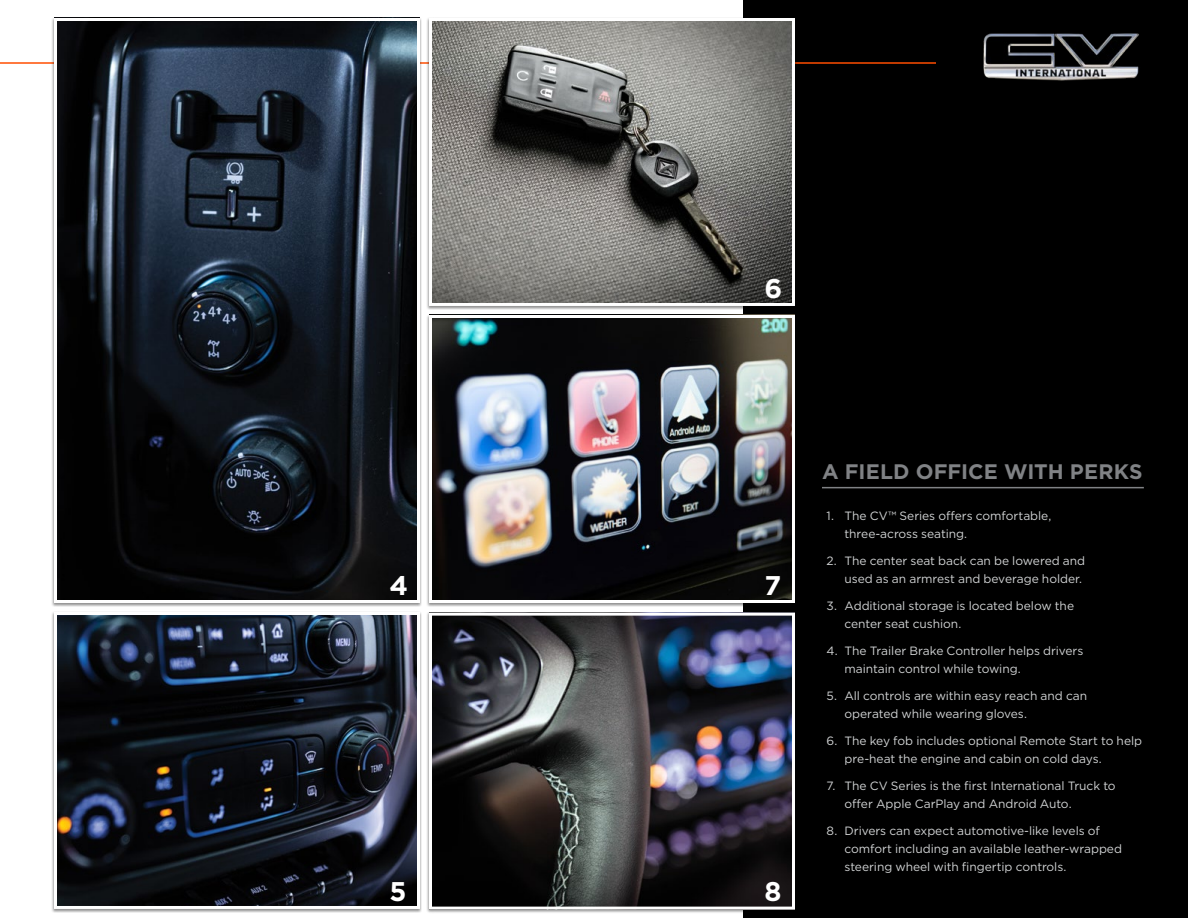
<style>
.page{position:relative;width:1188px;height:918px;background:#fff}
.page>*{position:absolute;margin:0;border:0;box-sizing:border-box;transform-origin:0 0}
.t1{font:700 27px "Gotham";color:#fff}
.t2{font:700 21px "Gotham";color:#808285}
.t3{font:12px/18px "Gotham";letter-spacing:-.005em;color:#d1d3d4}
</style>
<div class="page">
<div style="left:743px;top:0;width:445px;height:918px;background:#000"></div>
<hr style="left:822px;top:487px;width:322px;height:1px;background:#808285">
<hr style="left:0;top:62px;width:936px;height:2px;background:#ff4e00">
<img style="left:983px;top:33px;width:156px;height:48px">
<div style="left:52px;top:611px;width:370px;height:302px;background:#000;opacity:.45"></div>
<img style="left:58px;top:616px;width:358px;height:289px">
<div style="left:54px;top:612px;width:366px;height:297px;border:3px solid #fff"></div>
<img style="left:58px;top:22px;width:358px;height:577px">
<div style="left:54px;top:18px;width:366px;height:585px;border:3px solid #fff"></div>
<div style="left:427px;top:612px;width:370px;height:301px;background:#000;opacity:.45"></div>
<img style="left:433px;top:617px;width:358px;height:289px">
<div style="left:429px;top:613px;width:366px;height:297px;border:3px solid #fff"></div>
<div style="left:427px;top:314px;width:370px;height:293px;background:#000;opacity:.45"></div>
<img style="left:433px;top:319px;width:358px;height:280px">
<div style="left:429px;top:315px;width:366px;height:288px;border:3px solid #fff"></div>
<div style="left:427px;top:17px;width:370px;height:293px;background:#000;opacity:.45"></div>
<img style="left:433px;top:22px;width:358px;height:280px">
<div style="left:429px;top:18px;width:366px;height:288px;border:3px solid #fff"></div>
<h1 class="t1" style="left:764px;top:271px;width:19px">6</h1>
<h1 class="t1" style="left:389px;top:567px;width:20px">4</h1>
<h1 class="t1" style="left:764px;top:567px;width:18px">7</h1>
<h1 class="t1" style="left:389px;top:873px;width:19px">5</h1>
<h1 class="t1" style="left:764px;top:874px;width:19px">8</h1>
<h2 class="t2" style="left:822px;top:458px;width:322px">A FIELD OFFICE WITH PERKS</h2>
<p class="t3" style="left:844px;top:506px;width:208px;text-indent:-18px">1. The CV™ Series offers comfortable, three-across seating.</p>
<p class="t3" style="left:826px;top:551px;width:260px;text-align:right">2. The center seat back can be lowered and used as an armrest and beverage holder.</p>
<p class="t3" style="left:844px;top:596px;width:231px;text-indent:-18px">3. Additional storage is located below the center seat cushion.</p>
<p class="t3" style="left:844px;top:641px;width:240px;text-indent:-18px">4. The Trailer Brake Controller helps drivers maintain control while towing.</p>
<p class="t3" style="left:844px;top:686px;width:244px;text-indent:-18px">5. All controls are within easy reach and can operated while wearing gloves.</p>
<p class="t3" style="left:844px;top:731px;width:299px;text-indent:-18px">6. The key fob includes optional Remote Start to help pre-heat the engine and cabin on cold days.</p>
<p class="t3" style="left:844px;top:776px;width:273px;text-indent:-18px">7. The CV Series is the first International Truck to offer Apple CarPlay and Android Auto.</p>
<p class="t3" style="left:844px;top:821px;width:279px;text-indent:-18px">8. Drivers can expect automotive-like levels of comfort including an available leather-wrapped steering wheel with fingertip controls.</p>
</div>
